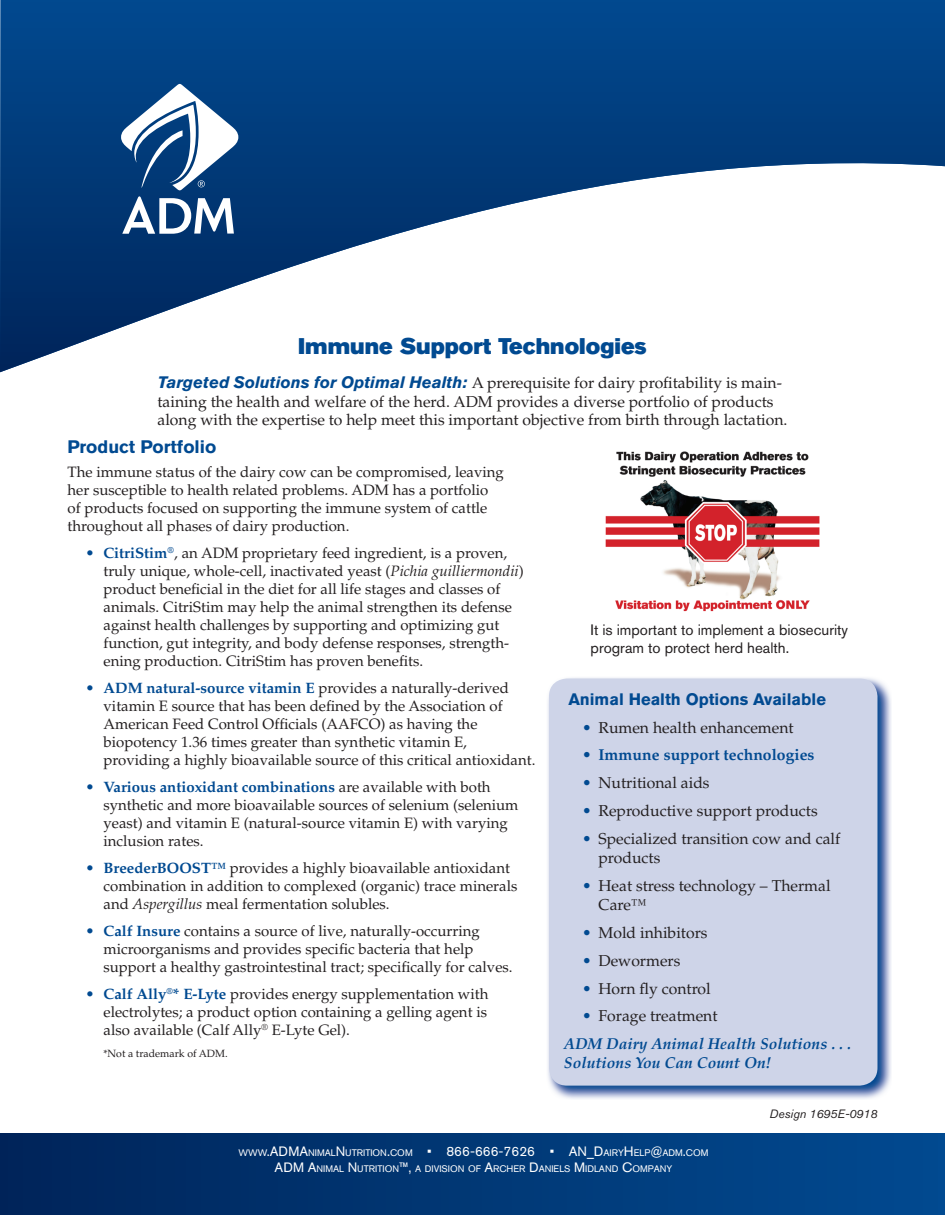
<style>
.page{position:relative;width:945px;height:1215px;background:#fff}
.page>*{position:absolute;margin:0;border:0;box-sizing:border-box;transform-origin:0 0}
.t1{font:22.5px "Akzidenz Grotesk BE Super";color:#014a91}
.t2{font:700 18px "Akzidenz Grotesk BE";color:#014a91}
.t3{font:700 16.5px "Akzidenz Grotesk BE";color:#014a91}
.t4{font:15.75px/18.9px "Palatino";color:#231f20}
.t5{font:italic 700 15.75px/27.9px "Palatino";color:#014a91}
.t6{font:700 15.75px "Palatino";color:#014a91}
.t7{font:15px/18px "Palatino";color:#231f20}
.t8{font:15px/18px "Akzidenz Grotesk BE";color:#231f20}
.t9{font:italic 12px "Akzidenz Grotesk BE";color:#231f20}
.t10{font:10.5px "Palatino";color:#231f20}
.t11{font:9.45px/16.2px "Akzidenz Grotesk BE";color:#fff;text-align:center}
.s1{font-family:"Akzidenz Grotesk BE";font-weight:700;font-style:italic;font-size:16.5px;color:#014a91}
.s2{color:#014a91}
.s3{font-weight:700;color:#014a91}
.s4{font-style:italic}
.s5{font-weight:400;font-style:normal}
.s6{font-weight:400;font-style:normal;color:#231f20}
.s7{font-size:13.5px}
</style>
<div class="page">
<svg style="left:0;top:0;width:945px;height:372px"></svg>
<div style="left:0;top:1133px;width:945px;height:82px;background:linear-gradient(to right,#002459,#014a91)"></div>
<svg style="left:122px;top:196px;width:112px;height:38px"></svg>
<svg style="left:121px;top:84px;width:117px;height:106px"></svg>
<img style="left:548px;top:678px;width:343px;height:421px">
<div style="left:549px;top:679px;width:329px;height:407px;background:#ced4e8;border-radius:18px"></div>
<img style="left:605px;top:451px;width:215px;height:161px">
<h1 class="t1" style="left:298px;top:333px;width:350px">Immune Support Technologies</h1>
<p class="t4" style="left:157px;top:373px;width:632px"><span class="s1">Targeted Solutions for Optimal Health:</span> A prerequisite for dairy profitability is main&shy;taining the health and welfare of the herd. ADM provides a diverse portfolio of products along with the expertise to help meet this important objective from birth through lactation.</p>
<p class="t2" style="left:68px;top:436px;width:150px">Product Portfolio</p>
<p class="t7" style="left:68px;top:463px;width:438px">The immune status of the dairy cow can be compromised, leaving her susceptible to health related problems. ADM has a portfolio of products focused on supporting the immune system of cattle throughout all phases of dairy production.</p>
<p class="t7" style="left:104px;top:544px;width:422px;text-indent:-18px"><span class="s2">•</span> <span class="s3">CitriStim</span><sup>®</sup>, an ADM proprietary feed ingredient, is a proven, truly unique, whole-cell, inactivated yeast (<span class="s4">Pichia guilliermondii</span>) product beneficial in the diet for all life stages and classes of animals. CitriStim may help the animal strengthen its defense against health challenges by supporting and optimizing gut function, gut integrity, and body defense responses, strength&shy;ening production. CitriStim has proven benefits.</p>
<p class="t7" style="left:104px;top:679px;width:434px;text-indent:-18px"><span class="s2">•</span> <span class="s3">ADM natural-source vitamin E</span> provides a naturally-derived vitamin E source that has been defined by the Association of American Feed Control Officials (AAFCO) as having the biopotency 1.36 times greater than synthetic vitamin E, providing a highly bioavailable source of this critical antioxidant.</p>
<p class="t7" style="left:104px;top:778px;width:417px;text-indent:-18px"><span class="s2">•</span> <span class="s3">Various antioxidant combinations</span> are available with both synthetic and more bioavailable sources of selenium (selenium yeast) and vitamin E (natural-source vitamin E) with varying inclusion rates.</p>
<p class="t7" style="left:104px;top:859px;width:415px;text-indent:-18px"><span class="s2">•</span> <span class="s3">BreederBOOST™</span> provides a highly bioavailable antioxidant combination in addition to complexed (organic) trace minerals and <span class="s4">Aspergillus</span> meal fermentation solubles.</p>
<p class="t7" style="left:104px;top:922px;width:411px;text-indent:-18px"><span class="s2">•</span> <span class="s3">Calf Insure</span> contains a source of live, naturally-occurring microorganisms and provides specific bacteria that help support a healthy gastrointestinal tract; specifically for calves.</p>
<p class="t7" style="left:104px;top:985px;width:386px;text-align:justify;text-indent:-18px"><span class="s2">•</span> <span class="s3">Calf Ally</span><sup>®</sup><span class="s3">* E-Lyte</span> provides energy supplementation with electrolytes; a product option containing a gelling agent is also available (Calf Ally<sup>®</sup> E-Lyte Gel).</p>
<p class="t10" style="left:103px;top:1047px;width:126px">*Not a trademark of ADM.</p>
<p class="t8" style="left:591px;top:620px;width:259px">It is important to implement a biosecurity program to protect herd health.</p>
<p class="t3" style="left:568px;top:689px;width:259px">Animal Health Options Available</p>
<p class="t4" style="left:582px;top:718px;width:213px"><span class="s2">•</span> Rumen health enhancement</p>
<p class="t6" style="left:582px;top:746px;width:234px">• Immune support technologies</p>
<p class="t4" style="left:582px;top:774px;width:129px"><span class="s2">•</span> Nutritional aids</p>
<p class="t4" style="left:582px;top:802px;width:237px"><span class="s2">•</span> Reproductive support products</p>
<p class="t4" style="left:599px;top:830px;width:243px;text-indent:-17px"><span class="s2">•</span> Specialized transition cow and calf products</p>
<p class="t4" style="left:599px;top:876px;width:234px;text-indent:-17px"><span class="s2">•</span> Heat stress technology – Thermal<br>Care™</p>
<p class="t4" style="left:582px;top:923px;width:127px"><span class="s2">•</span> Mold inhibitors</p>
<p class="t4" style="left:582px;top:951px;width:100px"><span class="s2">•</span> Dewormers</p>
<p class="t4" style="left:582px;top:979px;width:130px"><span class="s2">•</span> Horn fly control</p>
<p class="t5" style="left:564px;top:1002px;width:289px;text-indent:18px"><span class="s5">•</span> <span class="s6">Forage treatment<br></span>ADM Dairy Animal Health Solutions . . .</p>
<p class="t5" style="left:564px;top:1049px;width:209px">Solutions You Can Count On!</p>
<p class="t11" style="left:238px;top:1144px;width:472px">WWW<span class="s7">.ADMA</span>NIMAL<span class="s7">N</span>UTRITION<span class="s7">.</span>COM <span class="s7">• 866-666-7626 • AN_D</span>AIRY<span class="s7">H</span>ELP<span class="s7">@</span>ADM<span class="s7">.</span>COM<br><span class="s7">ADM A</span>NIMAL <span class="s7">N</span>UTRITION<span class="s7">™,</span> A DIVISION OF <span class="s7">A</span>RCHER <span class="s7">D</span>ANIELS <span class="s7">M</span>IDLAND <span class="s7">C</span>OMPANY</p>
<p class="t9" style="left:770px;top:1106px;width:109px">Design 1695E-0918</p>
</div>
